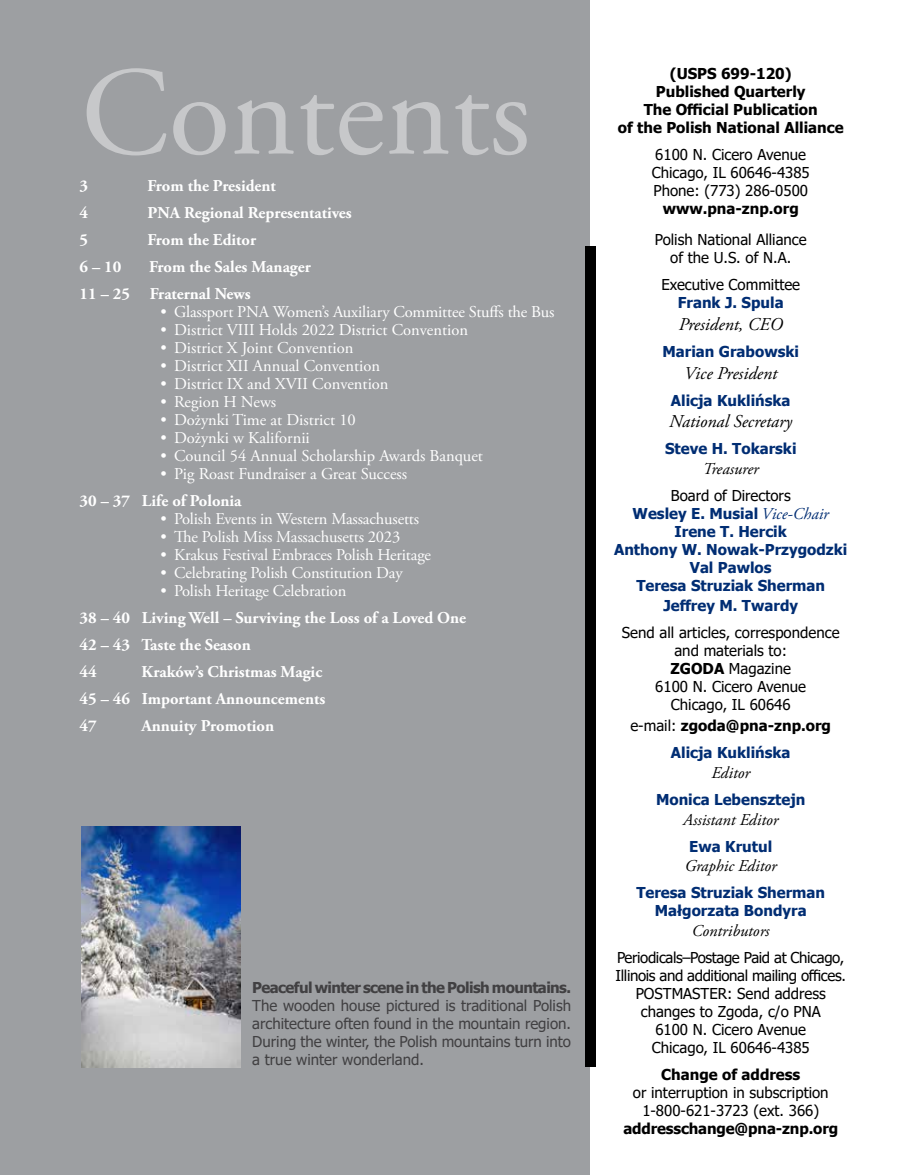
<style>
.page{position:relative;width:905px;height:1175px;background:#fff}
.page>*{position:absolute;margin:0;border:0;box-sizing:border-box;transform-origin:0 0}
.t1{font:126px "Adobe Garamond Pro";color:#c7c8ca}
.t2{font:italic 18px "Adobe Garamond Pro";color:#000}
.t3{font:16.5px "Adobe Garamond Pro";letter-spacing:-.01em;color:#fff}
.t4{font:700 16.5px/27px "Adobe Garamond Pro";color:#fff}
.t5{font:italic 16.5px "Adobe Garamond Pro";color:#000}
.t6{font:15px/18px "Tahoma";color:#000;text-align:center}
.t7{font:700 15px/18px "Tahoma";color:#002d73;text-align:center}
.t8{font:700 15px/18px "Tahoma";color:#000;text-align:center}
.t9{font:15px/18px "Tahoma";color:#414042;text-align:justify}
.t10{font:700 15px "Tahoma";letter-spacing:-.04em;color:#414042}
.s1{font-weight:400;color:#000}
.s2{font-family:"Adobe Garamond Pro";font-weight:400;font-style:italic;font-size:16.5px}
.s3{font-weight:700}
.s4{font-weight:400}
.s5{color:#002d73}
</style>
<div class="page">
<div style="left:0;top:0;width:589px;height:1174px;background:#9d9fa2"></div>
<div style="left:585px;top:246px;width:11px;height:820px;background:#000"></div>
<img style="left:81px;top:826px;width:160px;height:241px">
<h1 class="t1" style="left:81px;top:38px;width:451px">Contents</h1>
<p class="t4" style="left:80px;top:173px;width:10px">3</p>
<p class="t4" style="left:147px;top:173px;width:130px">From the President</p>
<p class="t4" style="left:80px;top:200px;width:10px">4</p>
<p class="t4" style="left:147px;top:200px;width:206px">PNA Regional Representatives</p>
<p class="t4" style="left:80px;top:227px;width:10px">5</p>
<p class="t4" style="left:147px;top:227px;width:110px">From the Editor</p>
<p class="t4" style="left:80px;top:254px;width:43px">6 – 10</p>
<p class="t4" style="left:80px;top:254px;width:233px;text-indent:70px">From the Sales Manager<br>11 – 25 Fraternal News</p>
<p class="t3" style="left:160px;top:302px;width:395px">• Glassport PNA Women’s Auxiliary Committee Stuffs the Bus</p>
<p class="t3" style="left:160px;top:320px;width:309px">• District VIII Holds 2022 District Convention</p>
<p class="t3" style="left:160px;top:338px;width:194px">• District X Joint Convention</p>
<p class="t3" style="left:160px;top:356px;width:221px">• District XII Annual Convention</p>
<p class="t3" style="left:160px;top:374px;width:229px">• District IX and XVII Convention</p>
<p class="t3" style="left:160px;top:392px;width:117px">• Region H News</p>
<p class="t3" style="left:160px;top:410px;width:197px">• Dożynki Time at District 10</p>
<p class="t3" style="left:160px;top:428px;width:151px">• Dożynki w Kalifornii</p>
<p class="t3" style="left:160px;top:446px;width:324px">• Council 54 Annual Scholarship Awards Banquet</p>
<p class="t3" style="left:160px;top:464px;width:248px">• Pig Roast Fundraiser a Great Success</p>
<p class="t4" style="left:79px;top:488px;width:164px">30 – 37 Life of Polonia</p>
<p class="t3" style="left:160px;top:509px;width:260px">• Polish Events in Western Massachusetts</p>
<p class="t3" style="left:160px;top:527px;width:241px">• The Polish Miss Massachusetts 2023</p>
<p class="t3" style="left:160px;top:545px;width:272px">• Krakus Festival Embraces Polish Heritage</p>
<p class="t3" style="left:160px;top:563px;width:243px">• Celebrating Polish Constitution Day</p>
<p class="t3" style="left:160px;top:581px;width:187px">• Polish Heritage Celebration</p>
<p class="t4" style="left:79px;top:605px;width:388px">38 – 40 Living Well – Surviving the Loss of a Loved One<br>42 – 43 Taste the Season<br>44</p>
<p class="t4" style="left:79px;top:659px;width:247px;text-indent:62px">Kraków’s Christmas Magic<br>45 – 46 Important Announcements<br>47</p>
<p class="t4" style="left:141px;top:713px;width:134px">Annuity Promotion</p>
<p class="t10" style="left:252px;top:977px;width:320px">Peaceful winter scene in the Polish mountains.</p>
<p class="t9" style="left:252px;top:997px;width:320px">The wooden house pictured is traditional Polish architecture often found in the mountain region.<br>During the winter, the Polish mountains turn into a true winter wonderland.</p>
<p class="t8" style="left:617px;top:65px;width:227px">(USPS 699-120)<br>Published Quarterly<br>The Official Publication<br>of the Polish National Alliance</p>
<p class="t6" style="left:651px;top:146px;width:159px;text-align:left">6100 N. Cicero Avenue<br>Chicago, IL 60646-4385<br>Phone: (773) 286-0500</p>
<p class="t8" style="left:662px;top:200px;width:138px">www.pna-znp.org</p>
<p class="t6" style="left:654px;top:232px;width:153px">Polish National Alliance of the U.S. of N.A.</p>
<p class="t6" style="left:661px;top:277px;width:140px">Executive Committee</p>
<p class="t7" style="left:677px;top:294px;width:107px">Frank J. Spula</p>
<p class="t2" style="left:678px;top:313px;width:106px">President, CEO</p>
<p class="t7" style="left:662px;top:343px;width:138px">Marian Grabowski</p>
<p class="t2" style="left:684px;top:362px;width:94px">Vice President</p>
<p class="t7" style="left:671px;top:392px;width:121px">Alicja Kuklińska</p>
<p class="t2" style="left:669px;top:410px;width:124px">National Secretary</p>
<p class="t7" style="left:665px;top:440px;width:133px">Steve H. Tokarski</p>
<p class="t5" style="left:702px;top:459px;width:58px">Treasurer</p>
<p class="t7" style="left:614px;top:487px;width:235px"><span class="s1">Board of Directors<br></span>Wesley E. Musial <span class="s2">Vice-Chair<br></span>Irene T. Hercik<br>Anthony W. Nowak-Przygodzki<br>Val Pawlos<br>Teresa Struziak Sherman</p>
<p class="t7" style="left:663px;top:597px;width:136px">Jeffrey M. Twardy</p>
<p class="t6" style="left:622px;top:624px;width:219px">Send all articles, correspondence and materials to:<br><span class="s3">ZGODA</span> Magazine<br>6100 N. Cicero Avenue<br>Chicago, IL 60646</p>
<p class="t8" style="left:630px;top:712px;width:202px;line-height:27px"><span class="s4">e-mail:</span> zgoda@pna-znp.org<br><span class="s5">Alicja Kuklińska</span></p>
<p class="t5" style="left:711px;top:762px;width:40px">Editor</p>
<p class="t7" style="left:656px;top:791px;width:151px">Monica Lebensztejn</p>
<p class="t5" style="left:683px;top:809px;width:97px">Assistant Editor</p>
<p class="t7" style="left:689px;top:837px;width:84px">Ewa Krutul</p>
<p class="t5" style="left:684px;top:856px;width:93px">Graphic Editor</p>
<p class="t7" style="left:636px;top:884px;width:190px">Teresa Struziak Sherman<br>Małgorzata Bondyra</p>
<p class="t5" style="left:691px;top:921px;width:79px">Contributors</p>
<p class="t6" style="left:615px;top:949px;width:232px">Periodicals–Postage Paid at Chicago,<br>Illinois and additional mailing offices.<br>POSTMASTER: Send address changes to Zgoda, c/o PNA<br>6100 N. Cicero Avenue<br>Chicago, IL 60646-4385</p>
<p class="t8" style="left:661px;top:1066px;width:141px">Change of address</p>
<p class="t6" style="left:633px;top:1084px;width:197px">or interruption in subscription<br>1-800-621-3723 (ext. 366)</p>
<p class="t8" style="left:623px;top:1120px;width:216px">addresschange@pna-znp.org</p>
</div>
